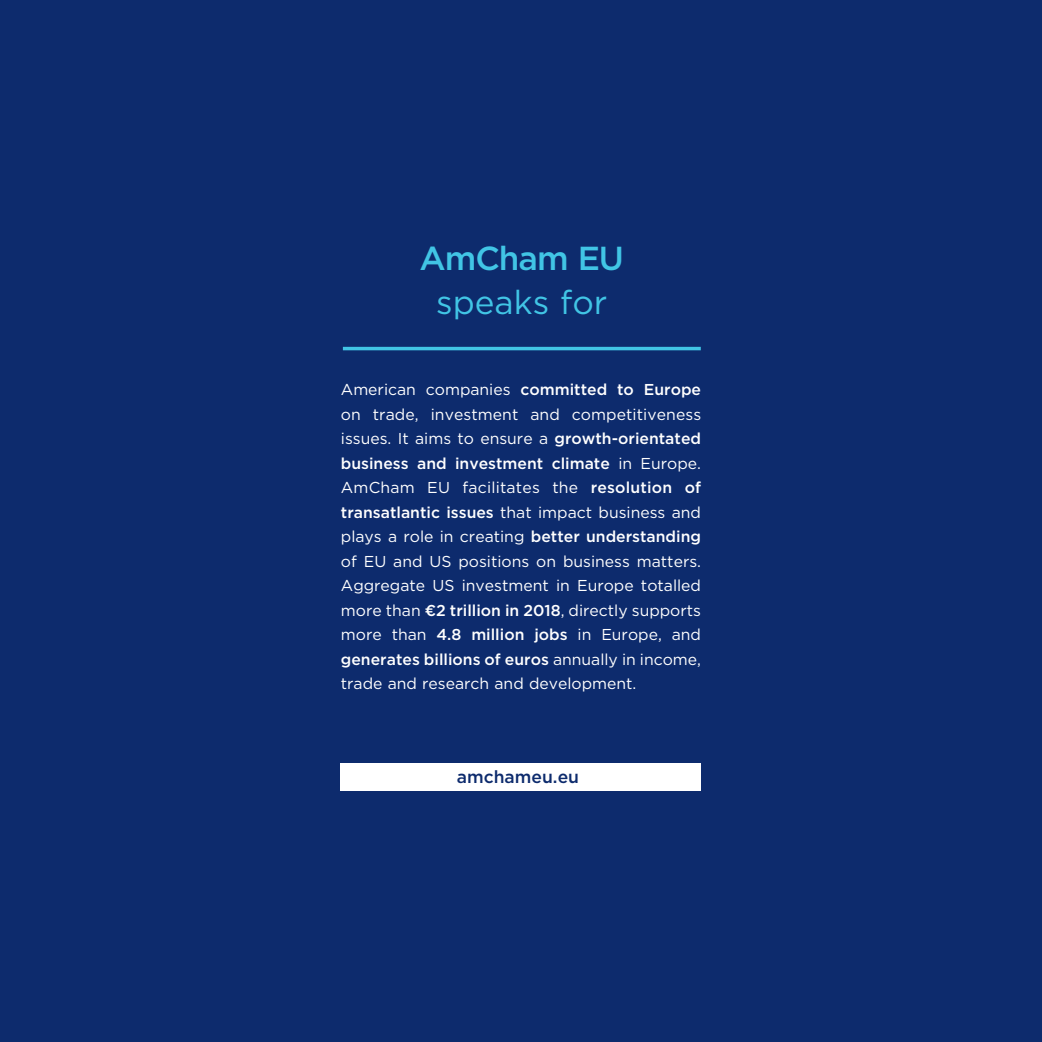
<style>
.page{position:relative;width:1042px;height:1042px;background:#0d2b6d}
.page>*{position:absolute;margin:0;border:0;box-sizing:border-box;transform-origin:0 0}
.t1{font:33.25px "Gotham";color:#41c5e5}
.t2{font:500 33.25px "Gotham";letter-spacing:-.03em;color:#41c5e5}
.t3{font:500 17.5px "Gotham";color:#0d2b6d}
.t4{font:15.75px/24.5px "Gotham";color:#fff;text-align:justify}
.s1{font-weight:500}
</style>
<div class="page">
<div style="left:341px;top:763px;width:360px;height:28px;background:#fff"></div>
<hr style="left:343px;top:347px;width:358px;height:3px;background:#41c5e5">
<h1 class="t2" style="left:419px;top:237px;width:206px">AmCham EU</h1>
<h1 class="t1" style="left:436px;top:281px;width:173px">speaks for</h1>
<p class="t4" style="left:341px;top:377px;width:362px">American companies <span class="s1">committed to Europe </span>on trade, investment and competitiveness issues. It aims to ensure a <span class="s1">growth-orientated business and investment climate</span> in Europe.<br>AmCham EU facilitates the <span class="s1">resolution of transatlantic issues</span> that impact business and plays a role in creating <span class="s1">better understanding </span>of EU and US positions on business matters.<br>Aggregate US investment in Europe totalled more than <span class="s1">€2 trillion in 2018</span>, directly supports more than <span class="s1">4.8 million jobs</span> in Europe, and <span class="s1">generates billions of euros</span> annually in income, trade and research and development.</p>
<p class="t3" style="left:457px;top:765px;width:124px">amchameu.eu</p>
</div>
